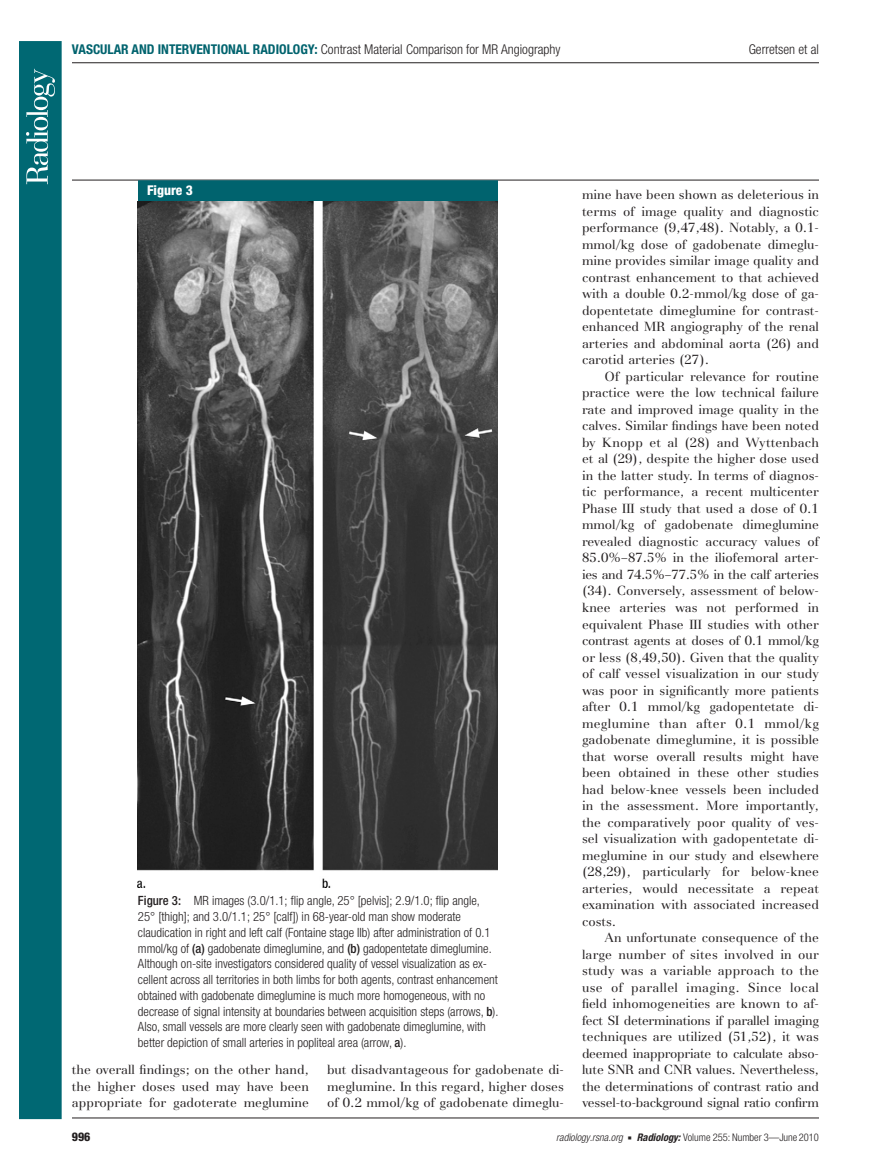
<style>
.page{position:relative;width:891px;height:1175px;background:#fff}
.page>*{position:absolute;margin:0;border:0;box-sizing:border-box;transform-origin:0 0}
.t1{font:300 condensed 13.5px "Helvetica Neue";color:#231f20}
.t2{font:800 condensed 13.5px "Helvetica Neue";color:#fff}
.t3{font:13.2px/16.5px "AT Basilia";color:#231f20;text-align:justify}
.t4{font:300 condensed 12.75px/15.8px "Helvetica Neue";color:#231f20}
.t5{font:800 condensed 12px "Helvetica Neue";color:#231f20}
.t6{font:300 condensed 10.5px "Helvetica Neue";color:#231f20}
.s1{font-weight:700;color:#00636e}
.s2{font-weight:500}
.s3{font-style:italic}
.s4{font-family:"Universal Newswith Comm Pi";font-weight:400;font-stretch:normal;font-size:6px}
.s5{font-weight:700;font-style:italic}
</style>
<div class="page">
<div style="left:19px;top:41px;width:43px;height:1078px;background:#006873;border:2px solid #006873"></div>
<svg style="left:26px;top:69px;width:29px;height:115px"></svg>
<hr style="left:72px;top:180px;width:747px;height:1px;background:#231f20">
<hr style="left:72px;top:1117px;width:747px;height:1px;background:#231f20">
<hr style="left:72px;top:62px;width:747px;height:1px;background:#231f20">
<div style="left:138px;top:180px;width:360px;height:21px;background:#00636e"></div>
<img style="left:138px;top:201px;width:360px;height:686px">
<p class="t1" style="left:72px;top:44px;width:490px"><span class="s1">VASCULAR AND INTERVENTIONAL RADIOLOGY:</span> Contrast Material Comparison for MR Angiography</p>
<p class="t1" style="left:749px;top:44px;width:72px">Gerretsen et al</p>
<p class="t2" style="left:147px;top:186px;width:47px">Figure 3</p>
<p class="t4" style="left:138px;top:894px;width:362px"><span class="s2">Figure 3:</span> MR images (3.0/1.1; flip angle, 25° [pelvis]; 2.9/1.0; flip angle, 25° [thigh]; and 3.0/1.1; 25° [calf]) in 68-year-old man show moderate claudication in right and left calf (Fontaine stage IIb) after administration of 0.1 mmol/kg of <span class="s2">(a)</span> gadobenate dimeglumine, and <span class="s2">(b)</span> gadopentetate dimeglumine.<br>Although on-site investigators considered quality of vessel visualization as ex&shy;cellent across all territories in both limbs for both agents, contrast enhancement obtained with gadobenate dimeglumine is much more homogeneous, with no decrease of signal intensity at boundaries between acquisition steps (arrows, <span class="s2">b</span> ).<br>Also, small vessels are more clearly seen with gadobenate dimeglumine, with better depiction of small arteries in popliteal area (arrow, <span class="s2">a</span> ).</p>
<p class="t3" style="left:72px;top:1062px;width:239px">the overall findings; on the other hand, the higher doses used may have been appropriate for gadoterate meglumine</p>
<p class="t3" style="left:327px;top:1062px;width:239px">but disadvantageous for gadobenate di&shy;meglumine. In this regard, higher doses of 0.2 mmol/kg of gadobenate dimeglu-</p>
<p class="t3" style="left:582px;top:188px;width:239px">mine have been shown as deleterious in terms of image quality and diagnostic performance ( 9,47,48 ). Notably, a 0.1- mmol/kg dose of gadobenate dimeglu&shy;mine provides similar image quality and contrast enhancement to that achieved with a double 0.2-mmol/kg dose of ga&shy;dopentetate dimeglumine for contrast&shy;enhanced MR angiography of the renal arteries and abdominal aorta ( 26 ) and carotid arteries ( 27 ).</p>
<p class="t3" style="left:582px;top:369px;width:239px;text-indent:22px">Of particular relevance for routine practice were the low technical failure rate and improved image quality in the calves. Similar findings have been noted by Knopp et al ( 28 ) and Wyttenbach et al ( 29 ), despite the higher dose used in the latter study. In terms of diagnos&shy;tic performance, a recent multicenter Phase III study that used a dose of 0.1 mmol/kg of gadobenate dimeglumine revealed diagnostic accuracy values of 85.0%–87.5% in the iliofemoral arter&shy;ies and 74.5%–77.5% in the calf arteries ( 34 ). Conversely, assessment of below&shy;knee arteries was not performed in equivalent Phase III studies with other contrast agents at doses of 0.1 mmol/kg or less ( 8,49,50 ). Given that the quality of calf vessel visualization in our study was poor in significantly more patients after 0.1 mmol/kg gadopentetate di&shy;meglumine than after 0.1 mmol/kg gadobenate dimeglumine, it is possible that worse overall results might have been obtained in these other studies had below-knee vessels been included in the assessment. More importantly, the comparatively poor quality of ves&shy;sel visualization with gadopentetate di&shy;meglumine in our study and elsewhere ( 28,29 ), particularly for below-knee arteries, would necessitate a repeat examination with associated increased costs.</p>
<p class="t3" style="left:582px;top:930px;width:239px;text-indent:22px">An unfortunate consequence of the large number of sites involved in our study was a variable approach to the use of parallel imaging. Since local field inhomogeneities are known to af&shy;fect SI determinations if parallel imaging techniques are utilized ( 51,52 ), it was deemed inappropriate to calculate abso&shy;lute SNR and CNR values. Nevertheless, the determinations of contrast ratio and vessel-to-background signal ratio confirm</p>
<p class="t5" style="left:72px;top:1132px;width:20px">996</p>
<p class="t6" style="left:556px;top:1133px;width:264px"><span class="s3">radiology.rsna.org</span> <span class="s4">n</span> <span class="s5">Radiology:</span> Volume 255: Number 3—June 2010</p>
</div>
